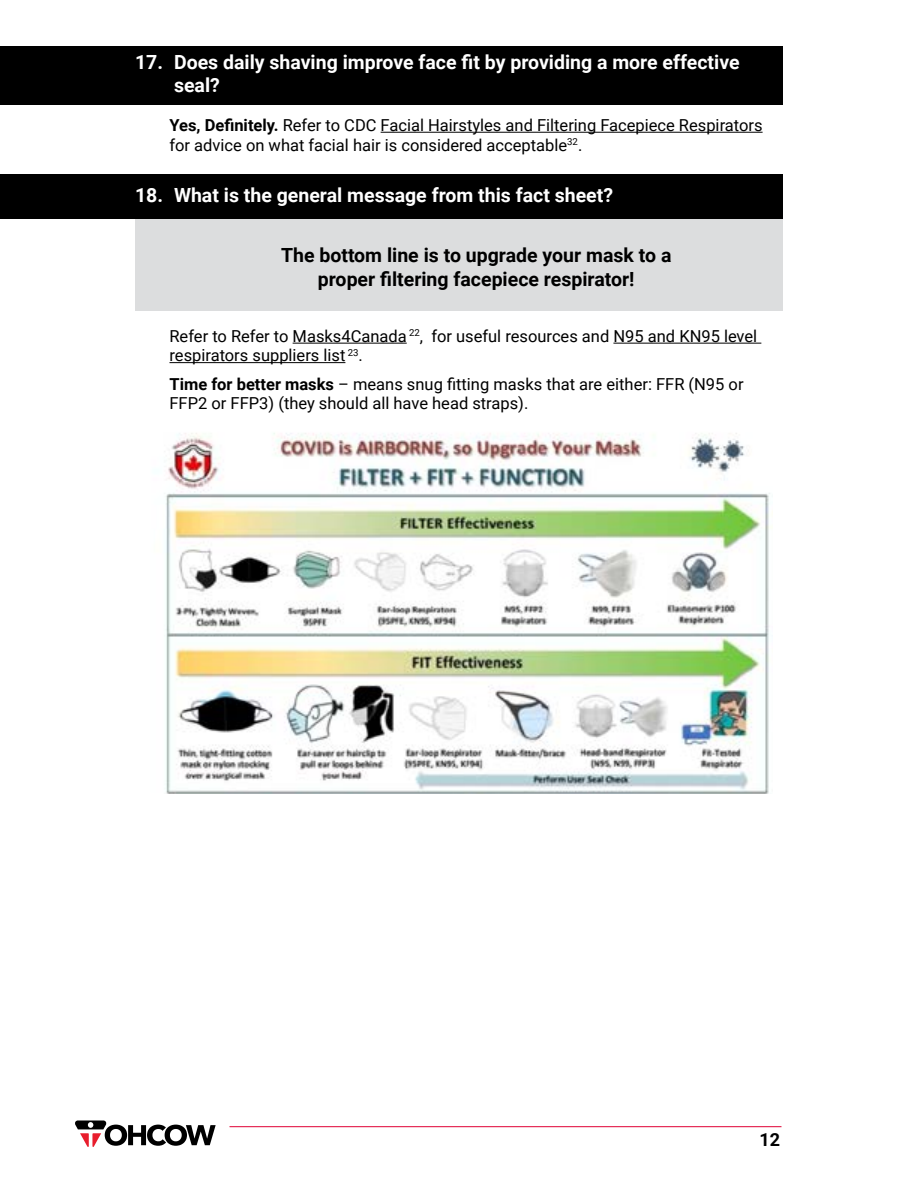
<style>
.page{position:relative;width:918px;height:1188px;background:#fff}
.page>*{position:absolute;margin:0;border:0;box-sizing:border-box;transform-origin:0 0}
.Section_Heading{font:700 19.5px/23.4px "Roboto";color:#fff}
.Body_Text{font:700 19.5px/24px "Roboto";color:#000;text-align:center}
.t1{font:700 18px "Roboto";color:#000}
.Body_Text-2{font:16.5px/19.5px "Roboto";color:#000}
.s1{font-weight:700}
</style>
<div class="page">
<svg style="left:75px;top:1120px;width:141px;height:27px"></svg>
<hr style="left:230px;top:1126px;width:552px;height:1px;background:#e00034">
<div style="left:135px;top:219px;width:648px;height:91px;background:#dcddde"></div>
<div style="left:0;top:174px;width:783px;height:45px;background:#000"></div>
<div style="left:0;top:46px;width:783px;height:59px;background:#000"></div>
<hr style="left:381px;top:132px;width:382px;height:1px;background:#000">
<hr style="left:293px;top:343px;width:114px;height:1px;background:#000">
<hr style="left:613px;top:343px;width:148px;height:1px;background:#000">
<hr style="left:170px;top:362px;width:175px;height:1px;background:#000">
<img style="left:165px;top:433px;width:605px;height:361px">
<p class="Section_Heading" style="left:174px;top:49px;width:567px;text-indent:-39px">17. Does daily shaving improve face fit by providing a more effective seal?</p>
<p class="Body_Text-2" style="left:170px;top:115px;width:595px"><span class="s1">Yes, Definitely.</span> Refer to CDC Facial Hairstyles and Filtering Facepiece Respirators for advice on what facial hair is considered acceptable<sup>32</sup>.</p>
<p class="Section_Heading" style="left:135px;top:183px;width:480px">18. What is the general message from this fact sheet?</p>
<p class="Body_Text" style="left:281px;top:243px;width:392px">The bottom line is to upgrade your mask to a proper filtering facepiece respirator!</p>
<p class="Body_Text-2" style="left:170px;top:326px;width:589px">Refer to Refer to Masks4Canada <sup>22</sup>, for useful resources and N95 and KN95 level respirators suppliers list <sup>23</sup>.</p>
<p class="Body_Text-2" style="left:170px;top:374px;width:576px"><span class="s1">Time for better masks</span> – means snug fitting masks that are either: FFR (N95 or<br>FFP2 or FFP3) (they should all have head straps).</p>
<p class="t1" style="left:759px;top:1127px;width:22px">12</p>
</div>
